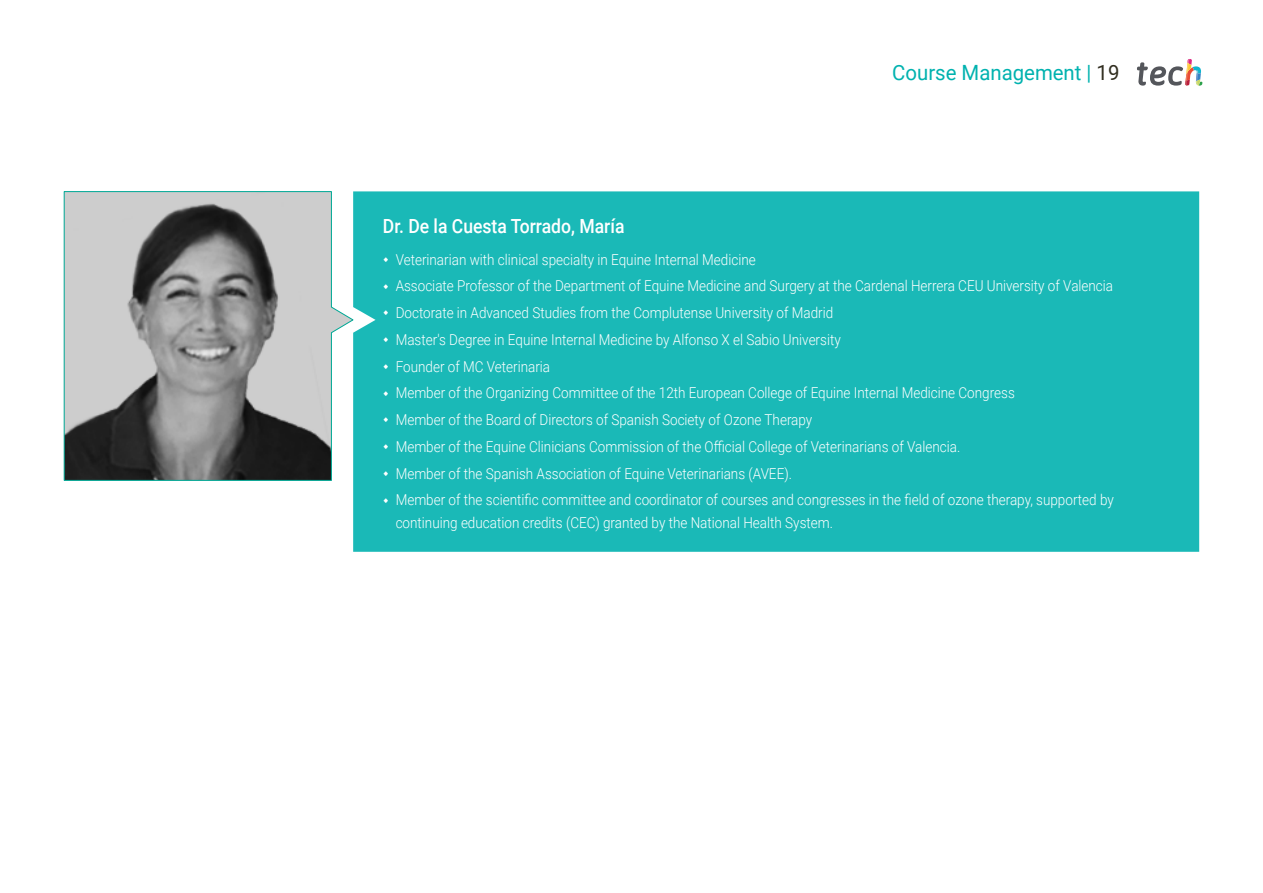
<style>
.page{position:relative;width:1263px;height:893px;background:#fff}
.page>*{position:absolute;margin:0;border:0;box-sizing:border-box;transform-origin:0 0}
.t1{font:21px "Roboto";color:#00b2af}
.t2{font:500 19.5px "Roboto";color:#fff;scale:.9 1}
.t3{font:300 15px/26.7px "Roboto";color:#fff;scale:.9 1}
.s1{color:#312e20}
</style>
<div class="page">
<svg style="left:1137px;top:59px;width:65px;height:27px"></svg>
<div style="left:353px;top:191px;width:846px;height:361px;background:#1ab9b7"></div>
<svg style="left:64px;top:191px;width:290px;height:290px;background:#979a99"></svg>
<svg style="left:384px;top:257px;width:4px;height:5px"></svg>
<svg style="left:384px;top:284px;width:4px;height:5px"></svg>
<svg style="left:384px;top:310px;width:4px;height:5px"></svg>
<svg style="left:384px;top:337px;width:4px;height:5px"></svg>
<svg style="left:384px;top:364px;width:4px;height:5px"></svg>
<svg style="left:384px;top:391px;width:4px;height:5px"></svg>
<svg style="left:384px;top:417px;width:4px;height:5px"></svg>
<svg style="left:384px;top:444px;width:4px;height:5px"></svg>
<svg style="left:384px;top:471px;width:4px;height:5px"></svg>
<svg style="left:384px;top:498px;width:4px;height:5px"></svg>
<h1 class="t1" style="left:892px;top:57px;width:229px">Course Management | <span class="s1">19</span></h1>
<h2 class="t2" style="left:383px;top:212px;width:270px">Dr. De la Cuesta Torrado, María</h2>
<p class="t3" style="left:396px;top:245px;width:799px">Veterinarian with clinical specialty in Equine Internal Medicine<br>Associate Professor of the Department of Equine Medicine and Surgery at the Cardenal Herrera CEU University of Valencia Doctorate in Advanced Studies from the Complutense University of Madrid<br>Master's Degree in Equine Internal Medicine by Alfonso X el Sabio University<br>Founder of MC Veterinaria<br>Member of the Organizing Committee of the 12th European College of Equine Internal Medicine Congress<br>Member of the Board of Directors of Spanish Society of Ozone Therapy<br>Member of the Equine Clinicians Commission of the Official College of Veterinarians of Valencia.<br>Member of the Spanish Association of Equine Veterinarians (AVEE).<br>Member of the scientific committee and coordinator of courses and congresses in the field of ozone therapy, supported by</p>
<p class="t3" style="left:396px;top:509px;width:487px">continuing education credits (CEC) granted by the National Health System.</p>
</div>
